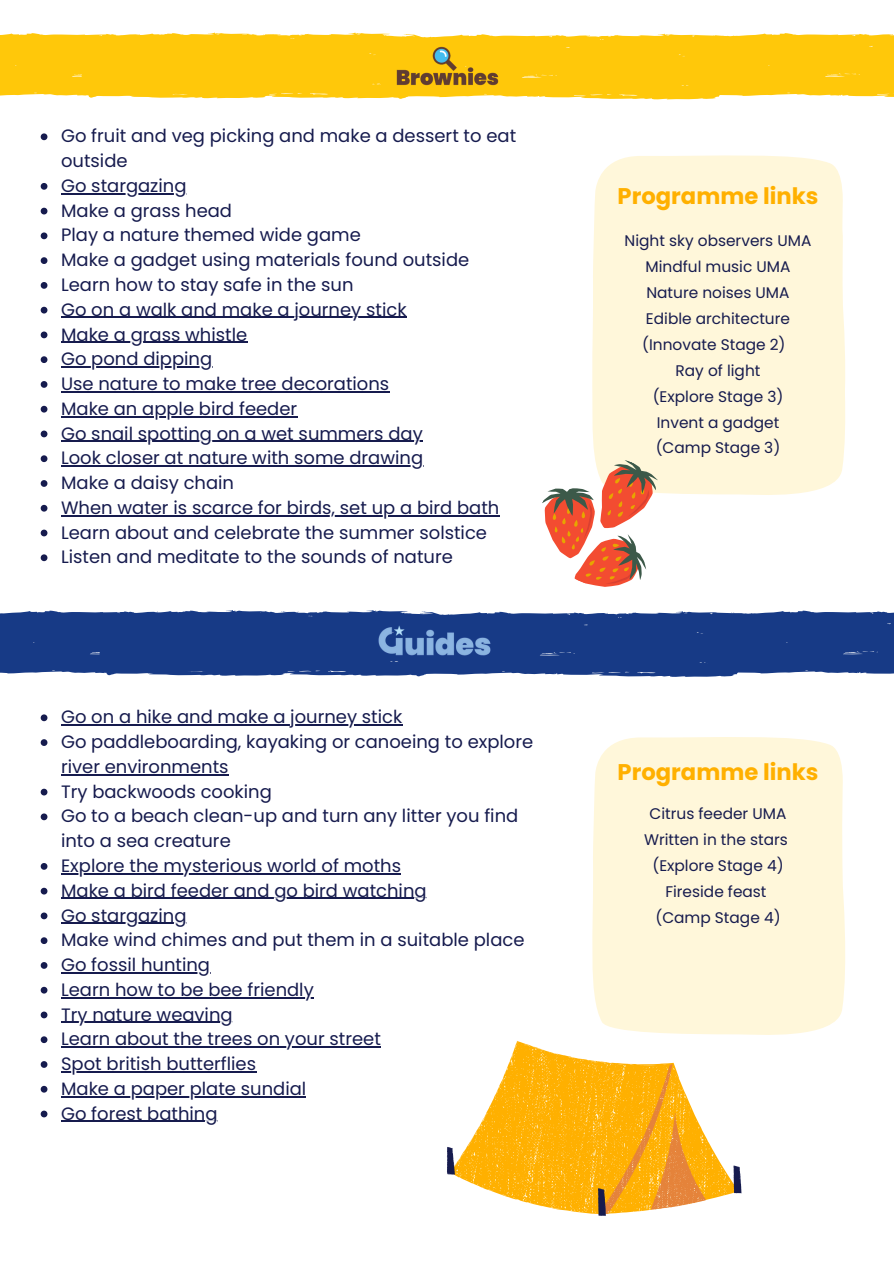
<style>
.page{position:relative;width:894px;height:1264px;background:#fff}
.page>*{position:absolute;margin:0;border:0;box-sizing:border-box;transform-origin:0 0}
.t1{font:700 22.65px "Poppins";color:#ffb000}
.t2{font:18px/24.8px "Poppins";color:#161b4e}
.t3{font:15.3px "Poppins";color:#161b4e}
</style>
<div class="page">
<svg style="left:595px;top:155px;width:248px;height:39px;background:#fff7dd"></svg>
<div style="left:592px;top:737px;width:253px;height:298px;background:#fff7da"></div>
<svg style="left:0;top:32px;width:893px;height:68px;background:#fbca22"></svg>
<svg style="left:0;top:610px;width:893px;height:67px;background:#2c4d92"></svg>
<svg style="left:508px;top:1044px;width:166px;height:20px"></svg>
<svg style="left:447px;top:1064px;width:294px;height:152px"></svg>
<svg style="left:41px;top:133px;width:6px;height:7px"></svg>
<svg style="left:41px;top:183px;width:6px;height:7px"></svg>
<hr style="left:61px;top:193px;width:125px;height:1px;background:#161b4e">
<svg style="left:41px;top:208px;width:6px;height:6px"></svg>
<svg style="left:41px;top:232px;width:6px;height:7px"></svg>
<svg style="left:41px;top:257px;width:6px;height:7px"></svg>
<svg style="left:41px;top:282px;width:6px;height:7px"></svg>
<svg style="left:41px;top:307px;width:6px;height:6px"></svg>
<hr style="left:61px;top:317px;width:345px;height:1px;background:#161b4e">
<svg style="left:41px;top:331px;width:6px;height:7px"></svg>
<hr style="left:61px;top:341px;width:186px;height:2px;background:#161b4e">
<svg style="left:41px;top:356px;width:6px;height:7px"></svg>
<hr style="left:61px;top:366px;width:151px;height:1px;background:#161b4e">
<svg style="left:41px;top:381px;width:6px;height:7px"></svg>
<hr style="left:61px;top:391px;width:328px;height:1px;background:#161b4e">
<svg style="left:41px;top:406px;width:6px;height:6px"></svg>
<hr style="left:61px;top:416px;width:236px;height:1px;background:#161b4e">
<svg style="left:41px;top:430px;width:6px;height:7px"></svg>
<hr style="left:61px;top:440px;width:361px;height:2px;background:#161b4e">
<svg style="left:41px;top:455px;width:6px;height:7px"></svg>
<hr style="left:61px;top:465px;width:362px;height:1px;background:#161b4e">
<svg style="left:41px;top:480px;width:6px;height:7px"></svg>
<svg style="left:41px;top:505px;width:6px;height:6px"></svg>
<hr style="left:61px;top:515px;width:438px;height:1px;background:#161b4e">
<svg style="left:41px;top:529px;width:6px;height:7px"></svg>
<svg style="left:41px;top:554px;width:6px;height:7px"></svg>
<svg style="left:41px;top:714px;width:6px;height:7px"></svg>
<hr style="left:61px;top:724px;width:341px;height:1px;background:#161b4e">
<svg style="left:41px;top:739px;width:6px;height:7px"></svg>
<hr style="left:61px;top:774px;width:167px;height:1px;background:#161b4e">
<svg style="left:41px;top:788px;width:6px;height:7px"></svg>
<svg style="left:41px;top:813px;width:6px;height:7px"></svg>
<svg style="left:41px;top:863px;width:6px;height:6px"></svg>
<hr style="left:61px;top:873px;width:340px;height:1px;background:#161b4e">
<svg style="left:41px;top:887px;width:6px;height:7px"></svg>
<hr style="left:61px;top:897px;width:365px;height:2px;background:#161b4e">
<svg style="left:41px;top:912px;width:6px;height:7px"></svg>
<hr style="left:61px;top:922px;width:125px;height:1px;background:#161b4e">
<svg style="left:41px;top:937px;width:6px;height:7px"></svg>
<svg style="left:41px;top:962px;width:6px;height:6px"></svg>
<hr style="left:61px;top:972px;width:149px;height:1px;background:#161b4e">
<svg style="left:41px;top:986px;width:6px;height:7px"></svg>
<hr style="left:61px;top:996px;width:253px;height:2px;background:#161b4e">
<svg style="left:41px;top:1011px;width:6px;height:7px"></svg>
<hr style="left:61px;top:1021px;width:172px;height:1px;background:#161b4e">
<svg style="left:41px;top:1036px;width:6px;height:7px"></svg>
<hr style="left:61px;top:1046px;width:320px;height:1px;background:#161b4e">
<svg style="left:41px;top:1061px;width:6px;height:6px"></svg>
<hr style="left:61px;top:1071px;width:195px;height:1px;background:#161b4e">
<svg style="left:41px;top:1085px;width:6px;height:7px"></svg>
<hr style="left:61px;top:1095px;width:224px;height:2px;background:#161b4e">
<hr style="left:285px;top:1095px;width:21px;height:2px;background:#161b4e">
<svg style="left:41px;top:1110px;width:6px;height:7px"></svg>
<hr style="left:61px;top:1120px;width:156px;height:1px;background:#161b4e">
<div style="left:592px;top:194px;width:253px;height:301px;background:#fff7da"></div>
<svg style="left:542px;top:456px;width:120px;height:131px"></svg>
<p class="t2" style="left:61px;top:124px;width:456px">Go fruit and veg picking and make a dessert to eat outside</p>
<p class="t2" style="left:61px;top:173px;width:127px">Go stargazing</p>
<p class="t2" style="left:61px;top:198px;width:172px">Make a grass head</p>
<p class="t2" style="left:61px;top:223px;width:301px">Play a nature themed wide game</p>
<p class="t2" style="left:61px;top:247px;width:409px">Make a gadget using materials found outside</p>
<p class="t2" style="left:61px;top:272px;width:294px">Learn how to stay safe in the sun</p>
<p class="t2" style="left:61px;top:297px;width:347px">Go on a walk and make a journey stick</p>
<p class="t2" style="left:61px;top:322px;width:188px">Make a grass whistle</p>
<p class="t2" style="left:61px;top:346px;width:152px">Go pond dipping</p>
<p class="t2" style="left:61px;top:371px;width:329px">Use nature to make tree decorations</p>
<p class="t2" style="left:61px;top:396px;width:237px">Make an apple bird feeder</p>
<p class="t2" style="left:61px;top:421px;width:363px">Go snail spotting on a wet summers day</p>
<p class="t2" style="left:61px;top:445px;width:363px">Look closer at nature with some drawing</p>
<p class="t2" style="left:61px;top:470px;width:174px">Make a daisy chain</p>
<p class="t2" style="left:61px;top:495px;width:440px">When water is scarce for birds, set up a bird bath</p>
<p class="t2" style="left:61px;top:520px;width:427px">Learn about and celebrate the summer solstice</p>
<p class="t2" style="left:61px;top:544px;width:393px">Listen and meditate to the sounds of nature</p>
<p class="t2" style="left:61px;top:704px;width:342px">Go on a hike and make a journey stick</p>
<p class="t2" style="left:61px;top:729px;width:473px">Go paddleboarding, kayaking or canoeing to explore river environments</p>
<p class="t2" style="left:61px;top:779px;width:212px">Try backwoods cooking</p>
<p class="t2" style="left:61px;top:803px;width:458px">Go to a beach clean-up and turn any litter you find into a sea creature</p>
<h1 class="t2" style="left:61px;top:853px;width:341px">Explore the mysterious world of moths</h1>
<p class="t2" style="left:61px;top:878px;width:367px">Make a bird feeder and go bird watching</p>
<p class="t2" style="left:61px;top:902px;width:127px">Go stargazing</p>
<p class="t2" style="left:61px;top:927px;width:465px">Make wind chimes and put them in a suitable place</p>
<p class="t2" style="left:61px;top:952px;width:150px">Go fossil hunting</p>
<p class="t2" style="left:61px;top:977px;width:254px">Learn how to be bee friendly</p>
<p class="t2" style="left:61px;top:1001px;width:173px">Try nature weaving</p>
<p class="t2" style="left:61px;top:1026px;width:321px">Learn about the trees on your street</p>
<p class="t2" style="left:61px;top:1051px;width:196px">Spot british butterflies</p>
<p class="t2" style="left:61px;top:1076px;width:247px">Make a paper plate sundial</p>
<p class="t2" style="left:61px;top:1100px;width:158px">Go forest bathing</p>
<p class="t1" style="left:617px;top:181px;width:202px">Programme links</p>
<p class="t3" style="left:624px;top:230px;width:188px">Night sky observers UMA</p>
<p class="t3" style="left:645px;top:256px;width:146px">Mindful music UMA</p>
<p class="t3" style="left:646px;top:282px;width:145px">Nature noises UMA</p>
<p class="t3" style="left:645px;top:308px;width:146px">Edible architecture</p>
<p class="t3" style="left:642px;top:334px;width:145px">(Innovate Stage 2)</p>
<p class="t3" style="left:675px;top:360px;width:86px">Ray of light</p>
<p class="t3" style="left:652px;top:385px;width:132px">(Explore Stage 3)</p>
<p class="t3" style="left:656px;top:411px;width:124px">Invent a gadget</p>
<p class="t3" style="left:655px;top:437px;width:126px">(Camp Stage 3)</p>
<p class="t1" style="left:617px;top:755px;width:202px">Programme links</p>
<p class="t3" style="left:649px;top:803px;width:138px">Citrus feeder UMA</p>
<p class="t3" style="left:644px;top:829px;width:145px">Written in the stars</p>
<p class="t3" style="left:652px;top:855px;width:133px">(Explore Stage 4)</p>
<p class="t3" style="left:665px;top:881px;width:103px">Fireside feast</p>
<p class="t3" style="left:655px;top:906px;width:127px">(Camp Stage 4)</p>
</div>
